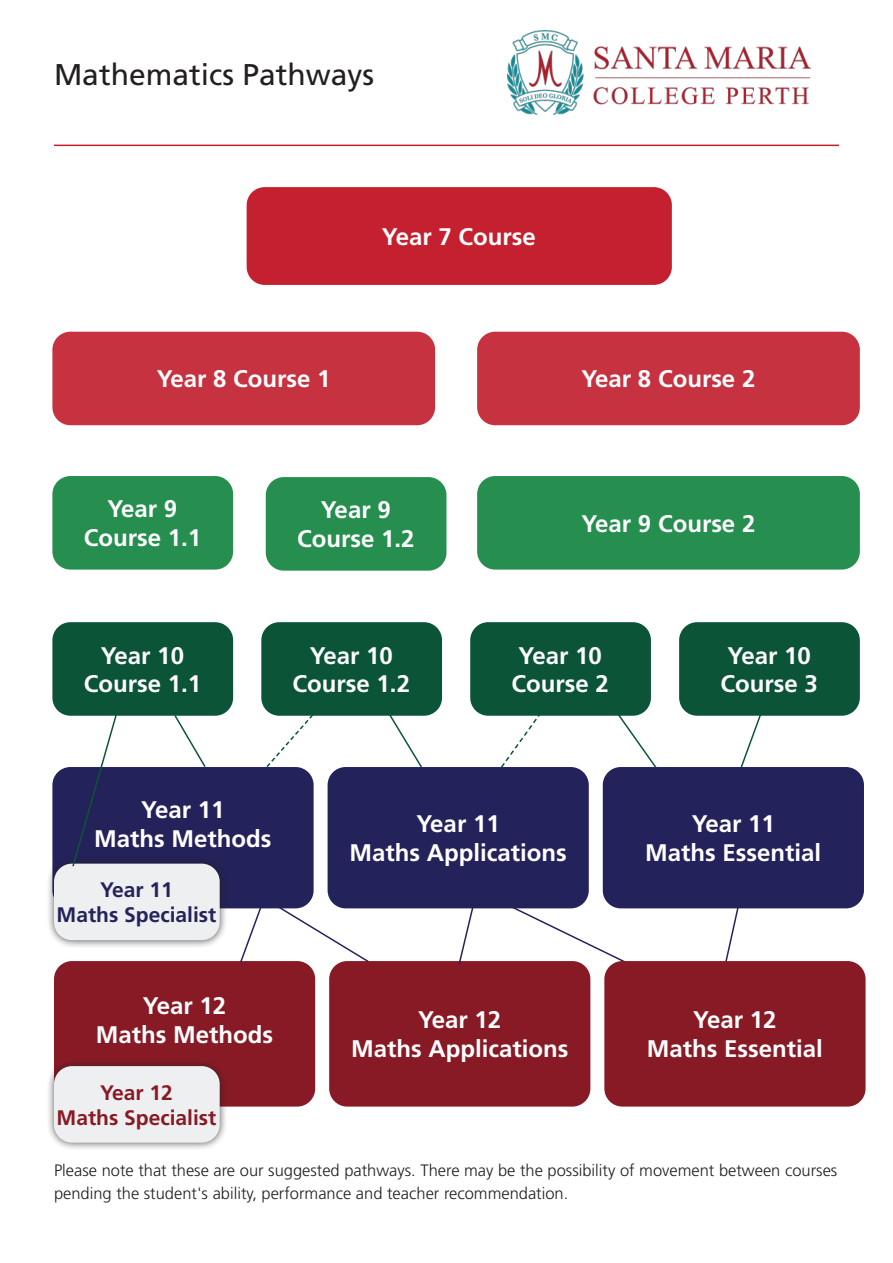
<style>
.page{position:relative;width:893px;height:1263px;background:#fff}
.page>*{position:absolute;margin:0;border:0;box-sizing:border-box;transform-origin:0 0}
.t1{font:30px "Frutiger LT Std";color:#231f20}
.t2{font:700 24px/28.8px "Frutiger LT Std";color:#fff;text-align:center}
.t3{font:700 21px/25.2px "Frutiger LT Std";color:#24225a;text-align:center}
.t4{font:700 21px/25.2px "Frutiger LT Std";color:#881a25;text-align:center}
.t5{font:300 16.5px/22.5px "Frutiger LT Std";color:#231f20}
</style>
<div class="page">
<svg style="left:740px;top:716px;width:21px;height:51px"></svg>
<img style="left:507px;top:30px;width:303px;height:84px">
<hr style="left:54px;top:145px;width:785px;height:1px;background:#c42030">
<div style="left:247px;top:187px;width:425px;height:98px;background:#c42030;border-radius:18px"></div>
<div style="left:52px;top:332px;width:383px;height:93px;background:#c63240;border-radius:18px"></div>
<div style="left:52px;top:476px;width:181px;height:94px;background:#268f4f;border-radius:18px"></div>
<div style="left:52px;top:622px;width:181px;height:94px;background:#0b5438;border-radius:18px"></div>
<div style="left:679px;top:622px;width:181px;height:94px;background:#0b5438;border-radius:18px"></div>
<div style="left:266px;top:477px;width:180px;height:94px;background:#268f4f;border-radius:18px"></div>
<div style="left:261px;top:622px;width:181px;height:94px;background:#0b5438;border-radius:18px"></div>
<div style="left:470px;top:622px;width:181px;height:94px;background:#0b5438;border-radius:18px"></div>
<div style="left:52px;top:767px;width:262px;height:141px;background:#24225a;border-radius:18px"></div>
<div style="left:54px;top:961px;width:261px;height:145px;background:#881a25;border-radius:18px"></div>
<div style="left:328px;top:767px;width:261px;height:141px;background:#24225a;border-radius:18px"></div>
<div style="left:329px;top:961px;width:261px;height:145px;background:#881a25;border-radius:18px"></div>
<div style="left:603px;top:767px;width:261px;height:141px;background:#24225a;border-radius:18px"></div>
<div style="left:477px;top:332px;width:383px;height:93px;background:#c63240;border-radius:18px"></div>
<div style="left:477px;top:476px;width:383px;height:94px;background:#268f4f;border-radius:18px"></div>
<div style="left:46px;top:855px;width:182px;height:93px;background:#231f20;opacity:.75"></div>
<div style="left:54px;top:864px;width:166px;height:76px;background:#edeff0;border-radius:18px"></div>
<div style="left:46px;top:1058px;width:182px;height:93px;background:#231f20;opacity:.75"></div>
<div style="left:54px;top:1066px;width:166px;height:77px;background:#edeff0;border-radius:18px"></div>
<svg style="left:71px;top:715px;width:47px;height:152px"></svg>
<svg style="left:173px;top:715px;width:34px;height:52px"></svg>
<svg style="left:266px;top:713px;width:49px;height:56px"></svg>
<svg style="left:386px;top:715px;width:38px;height:53px"></svg>
<svg style="left:499px;top:715px;width:44px;height:53px"></svg>
<svg style="left:616px;top:713px;width:41px;height:55px"></svg>
<svg style="left:239px;top:908px;width:24px;height:55px"></svg>
<svg style="left:276px;top:904px;width:94px;height:59px"></svg>
<svg style="left:457px;top:908px;width:18px;height:56px"></svg>
<svg style="left:503px;top:901px;width:127px;height:64px"></svg>
<svg style="left:723px;top:908px;width:17px;height:53px"></svg>
<div style="left:604px;top:961px;width:261px;height:145px;background:#881a25;border-radius:18px"></div>
<p class="t1" style="left:54px;top:62px;width:322px">Mathematics Pathways</p>
<p class="t2" style="left:382px;top:224px;width:155px">Year 7 Course</p>
<p class="t2" style="left:157px;top:367px;width:175px">Year 8 Course 1</p>
<p class="t2" style="left:84px;top:496px;width:119px">Year 9<br>Course 1.1</p>
<p class="t2" style="left:297px;top:498px;width:119px">Year 9<br>Course 1.2</p>
<p class="t2" style="left:581px;top:367px;width:175px">Year 8 Course 2</p>
<p class="t2" style="left:581px;top:511px;width:175px">Year 9 Course 2</p>
<p class="t2" style="left:84px;top:643px;width:119px">Year 10<br>Course 1.1</p>
<p class="t2" style="left:720px;top:643px;width:99px;text-align:left">Year 10<br>Course 3</p>
<p class="t2" style="left:293px;top:643px;width:119px">Year 10<br>Course 1.2</p>
<p class="t2" style="left:512px;top:643px;width:99px;text-align:left">Year 10<br>Course 2</p>
<p class="t2" style="left:94px;top:797px;width:179px">Year 11<br>Maths Methods</p>
<p class="t3" style="left:57px;top:879px;width:161px">Year 11<br>Maths Specialist</p>
<p class="t2" style="left:96px;top:993px;width:179px">Year 12<br>Maths Methods</p>
<p class="t4" style="left:57px;top:1081px;width:161px">Year 12<br>Maths Specialist</p>
<p class="t2" style="left:349px;top:811px;width:219px">Year 11<br>Maths Applications</p>
<p class="t2" style="left:351px;top:1007px;width:219px">Year 12<br>Maths Applications</p>
<p class="t2" style="left:645px;top:811px;width:178px">Year 11<br>Maths Essential</p>
<p class="t2" style="left:647px;top:1007px;width:178px">Year 12<br>Maths Essential</p>
<p class="t5" style="left:54px;top:1160px;width:785px">Please note that these are our suggested pathways. There may be the possibility of movement between courses pending the student's ability, performance and teacher recommendation.</p>
</div>
